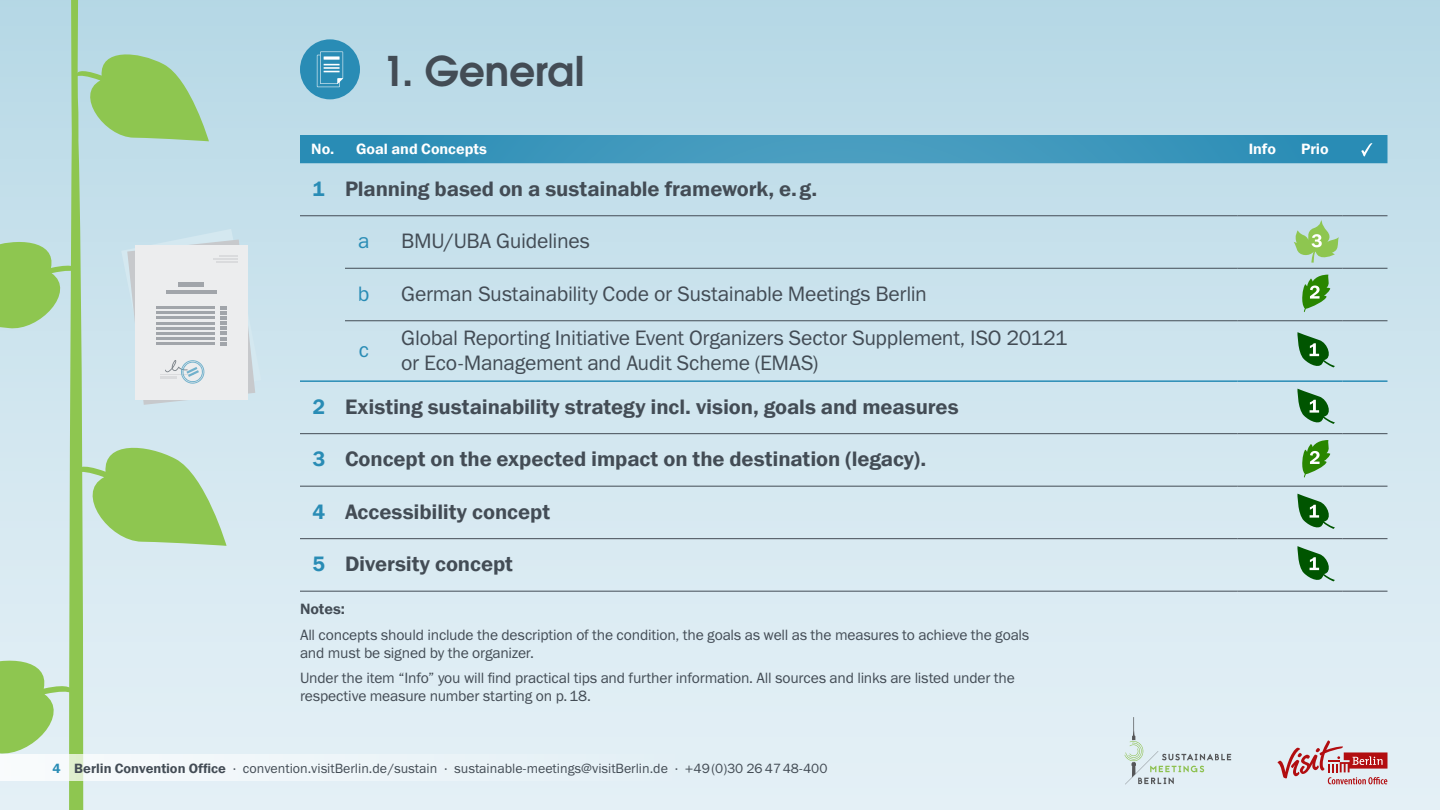
<style>
.page{position:relative;width:1440px;height:810px;background:#fff}
.page>*{position:absolute;margin:0;border:0;box-sizing:border-box;transform-origin:0 0}
.t1{font:600 45px "Avalon";letter-spacing:-.01em;color:#434c55}
.t2{font:600 21px "Franklin Gothic ITC";letter-spacing:-.005em;color:#434c55}
.t3{font:21px/25.2px "Franklin Gothic ITC";letter-spacing:-.015em;color:#434c55}
.t4{font:21px "Franklin Gothic ITC";color:#298cb5}
.t5{font:15px/18px "Franklin Gothic ITC";letter-spacing:-.01em;color:#434c55}
.t6{font:600 15px "Franklin Gothic ITC";letter-spacing:-.005em;color:#fff}
.t7{font:600 15px "Franklin Gothic ITC";letter-spacing:-.005em;color:#434c55}
.t8{font:13.5px "Franklin Gothic ITC";color:#434c55}
.s1{color:#298cb5}
.s2{font-weight:600;color:#298cb5}
.s3{font-weight:600}
</style>
<div class="page">
<div style="left:0;top:0;width:1440px;height:810px;background:linear-gradient(to bottom,#b7d9e6,#e7f1f7)"></div>
<svg style="left:0;top:0;width:261px;height:810px;background:#c6dfd3"></svg>
<svg style="left:1278px;top:740px;width:110px;height:44px;background:#d4acb1"></svg>
<svg style="left:1124px;top:717px;width:107px;height:67px;background:#d8e5e7"></svg>
<div style="left:0;top:754px;width:878px;height:26px;background:linear-gradient(to right,#f7faf9,#e0edf5)"></div>
<div style="left:300px;top:39px;width:60px;height:60px;background:#298cb5;border-radius:50%"></div>
<svg style="left:317px;top:52px;width:26px;height:35px"></svg>
<hr style="left:345px;top:268px;width:45px;height:1px;background:#434c55">
<hr style="left:390px;top:268px;width:848px;height:1px;background:#434c55">
<hr style="left:1238px;top:268px;width:52px;height:1px;background:#434c55">
<hr style="left:1290px;top:268px;width:52px;height:1px;background:#434c55">
<hr style="left:1342px;top:268px;width:46px;height:1px;background:#434c55">
<hr style="left:345px;top:320px;width:45px;height:1px;background:#434c55">
<hr style="left:390px;top:320px;width:848px;height:1px;background:#434c55">
<hr style="left:1238px;top:320px;width:52px;height:1px;background:#434c55">
<hr style="left:1290px;top:320px;width:52px;height:1px;background:#434c55">
<hr style="left:1342px;top:320px;width:46px;height:1px;background:#434c55">
<hr style="left:300px;top:433px;width:45px;height:1px;background:#434c55">
<hr style="left:345px;top:433px;width:45px;height:1px;background:#434c55">
<hr style="left:390px;top:433px;width:848px;height:1px;background:#434c55">
<hr style="left:1238px;top:433px;width:52px;height:1px;background:#434c55">
<hr style="left:1290px;top:433px;width:52px;height:1px;background:#434c55">
<hr style="left:1342px;top:433px;width:46px;height:1px;background:#434c55">
<hr style="left:300px;top:486px;width:45px;height:1px;background:#434c55">
<hr style="left:345px;top:486px;width:45px;height:1px;background:#434c55">
<hr style="left:390px;top:486px;width:848px;height:1px;background:#434c55">
<hr style="left:1238px;top:486px;width:52px;height:1px;background:#434c55">
<hr style="left:1290px;top:486px;width:52px;height:1px;background:#434c55">
<hr style="left:1342px;top:486px;width:46px;height:1px;background:#434c55">
<hr style="left:300px;top:538px;width:45px;height:1px;background:#434c55">
<hr style="left:345px;top:538px;width:45px;height:1px;background:#434c55">
<hr style="left:390px;top:538px;width:848px;height:1px;background:#434c55">
<hr style="left:1238px;top:538px;width:52px;height:1px;background:#434c55">
<hr style="left:1290px;top:538px;width:52px;height:1px;background:#434c55">
<hr style="left:1342px;top:538px;width:46px;height:1px;background:#434c55">
<hr style="left:300px;top:380px;width:45px;height:2px;background:#298cb5">
<hr style="left:345px;top:380px;width:45px;height:2px;background:#298cb5">
<hr style="left:390px;top:380px;width:848px;height:2px;background:#298cb5">
<hr style="left:1238px;top:380px;width:52px;height:2px;background:#298cb5">
<hr style="left:1290px;top:380px;width:52px;height:2px;background:#298cb5">
<hr style="left:1342px;top:380px;width:46px;height:2px;background:#298cb5">
<hr style="left:300px;top:215px;width:45px;height:1px;background:#434c55">
<hr style="left:345px;top:215px;width:45px;height:1px;background:#434c55">
<hr style="left:390px;top:215px;width:848px;height:1px;background:#434c55">
<hr style="left:1238px;top:215px;width:52px;height:1px;background:#434c55">
<hr style="left:1290px;top:215px;width:52px;height:1px;background:#434c55">
<hr style="left:1342px;top:215px;width:46px;height:1px;background:#434c55">
<hr style="left:300px;top:591px;width:45px;height:1px;background:#434c55">
<hr style="left:345px;top:591px;width:45px;height:1px;background:#434c55">
<hr style="left:390px;top:591px;width:848px;height:1px;background:#434c55">
<hr style="left:1238px;top:591px;width:52px;height:1px;background:#434c55">
<hr style="left:1290px;top:591px;width:52px;height:1px;background:#434c55">
<hr style="left:1342px;top:591px;width:46px;height:1px;background:#434c55">
<svg style="left:300px;top:135px;width:1088px;height:28px;background:#3a95bb"></svg>
<svg style="left:1294px;top:219px;width:45px;height:44px;background:#afd5a7"></svg>
<svg style="left:1300px;top:275px;width:30px;height:38px"></svg>
<svg style="left:1297px;top:332px;width:38px;height:38px"></svg>
<svg style="left:1297px;top:389px;width:38px;height:37px"></svg>
<svg style="left:1300px;top:440px;width:30px;height:38px"></svg>
<svg style="left:1297px;top:494px;width:38px;height:37px"></svg>
<svg style="left:1297px;top:546px;width:38px;height:38px"></svg>
<h1 class="t1" style="left:382px;top:45px;width:204px">1. General</h1>
<p class="t6" style="left:311px;top:140px;width:177px">No. Goal and Concepts</p>
<p class="t6" style="left:1249px;top:140px;width:29px">Info</p>
<p class="t6" style="left:1301px;top:140px;width:29px">Prio</p>
<h2 class="t2" style="left:312px;top:176px;width:507px"><span class="s1">1</span> Planning based on a sustainable framework, e.g.</h2>
<h2 class="t4" style="left:358px;top:228px;width:13px">a</h2>
<h2 class="t3" style="left:401px;top:229px;width:190px">BMU/UBA Guidelines</h2>
<h2 class="t4" style="left:358px;top:281px;width:13px">b</h2>
<h2 class="t3" style="left:401px;top:281px;width:527px">German Sustainability Code or Sustainable Meetings Berlin</h2>
<h2 class="t3" style="left:401px;top:325px;width:668px">Global Reporting Initiative Event Organizers Sector Supplement, ISO 20121 or Eco-Management and Audit Scheme (EMAS)</h2>
<h2 class="t2" style="left:312px;top:394px;width:648px"><span class="s1">2</span> Existing sustainability strategy incl. vision, goals and measures</h2>
<h2 class="t2" style="left:312px;top:446px;width:615px"><span class="s1">3</span> Concept on the expected impact on the destination (legacy).</h2>
<h2 class="t2" style="left:312px;top:499px;width:239px"><span class="s1">4</span> Accessibility concept</h2>
<h2 class="t2" style="left:312px;top:551px;width:202px"><span class="s1">5</span> Diversity concept</h2>
<p class="t7" style="left:300px;top:600px;width:47px">Notes:</p>
<p class="t5" style="left:300px;top:626px;width:731px">All concepts should include the description of the condition, the goals as well as the measures to achieve the goals and must be signed by the organizer.</p>
<p class="t5" style="left:300px;top:669px;width:716px">Under the item “Info” you will find practical tips and further information. All sources and links are listed under the respective measure number starting on p.18.</p>
<h2 class="t4" style="left:359px;top:337px;width:12px">c</h2>
<p class="t8" style="left:52px;top:760px;width:777px"><span class="s2">4</span> <span class="s3">Berlin Convention Office</span> · convention.visitBerlin.de/sustain · sustainable-meetings@visitBerlin.de · +49(0)30 26 4748-400</p>
</div>
